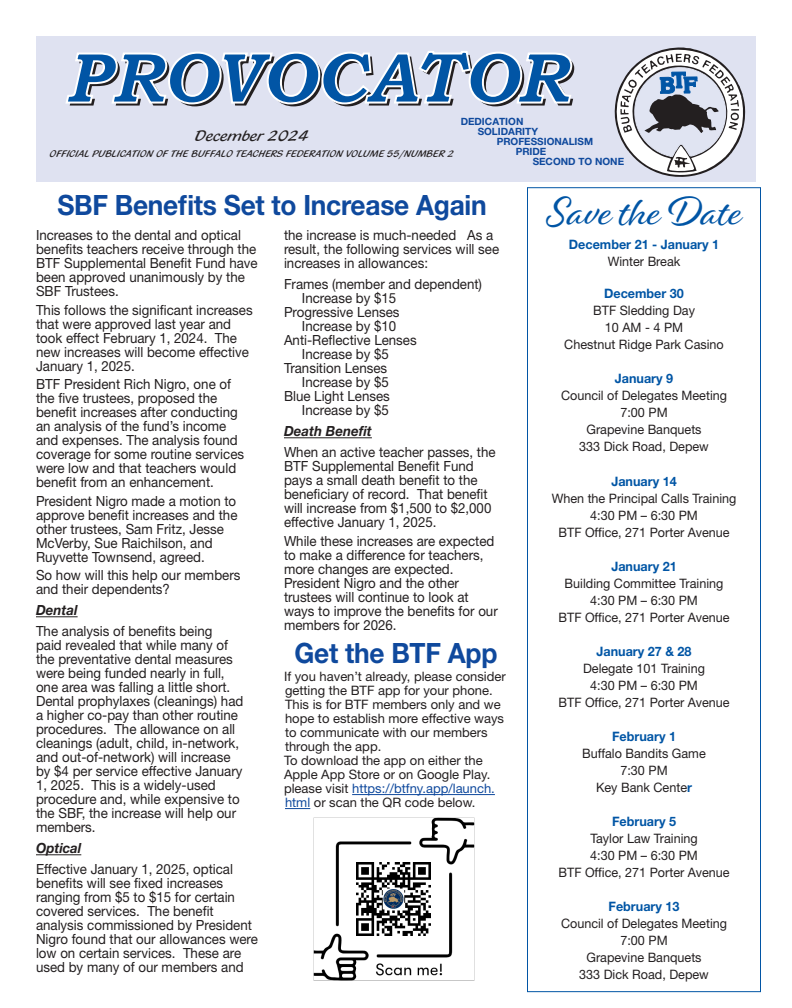
<style>
.page{position:relative;width:792px;height:1008px;background:#fff}
.page>*{position:absolute;margin:0;border:0;box-sizing:border-box;transform-origin:0 0}
.FL_LettersEditorBody{font:42px "Alisha";color:#0155a5}
.t1{font:700 28px "Helvetica Neue LT Std";letter-spacing:-.01em;color:#0f499d;scale:.94 1}
.t2{font:16px "Blacklight D";color:#231f20}
._12_14_BodyCopy{font:14px/14px "Helvetica Neue LT Std";color:#231f20;scale:.95 1}
._12_14_BodyCopy-2{font:italic 700 14px "Helvetica Neue LT Std";color:#231f20;scale:.95 1}
.FL_LettersEditorBody-2{font:13px "Helvetica Neue LT Std";color:#231f20}
._12_14_BodyCopy-3{font:13px/14px "Helvetica Neue LT Std";color:#231f20}
.FL_LettersEditorBody-3{font:700 13px "Helvetica Neue LT Std";color:#0155a5}
.t3{font:10px "Blacklight D";color:#231f20}
.t4{font:700 10px "Helvetica Neue LT Std";color:#0f499d}
.s1{font-weight:700;color:#0155a5}
.s2{color:#0f499d}
</style>
<div class="page">
<div style="left:36px;top:36px;width:720px;height:145px;background:#dfe2f1"></div>
<svg style="left:615px;top:48px;width:130px;height:129px"></svg>
<svg style="left:66px;top:51px;width:508px;height:55px"></svg>
<hr style="left:36px;top:616px;width:42px;height:1px;background:#231f20">
<hr style="left:36px;top:854px;width:45px;height:1px;background:#231f20">
<hr style="left:284px;top:437px;width:88px;height:1px;background:#231f20">
<hr style="left:352px;top:794px;width:143px;height:1px;background:#0f499d">
<svg style="left:285px;top:808px;width:25px;height:1px"></svg>
<img style="left:313px;top:817px;width:162px;height:164px">
<div style="left:527px;top:187px;width:234px;height:805px;border:1px solid #0155a5"></div>
<img style="left:357px;top:862px;width:73px;height:74px">
<p class="t4" style="left:461px;top:115px;width:64px">DEDICATION</p>
<p class="t4" style="left:478px;top:125px;width:62px">SOLIDARITY</p>
<p class="t4" style="left:497px;top:135px;width:98px">PROFESSIONALISM</p>
<p class="t4" style="left:516px;top:145px;width:32px">PRIDE</p>
<p class="t4" style="left:533px;top:155px;width:93px">SECOND TO NONE</p>
<p class="t2" style="left:195px;top:125px;width:115px">December 2024</p>
<p class="t3" style="left:50px;top:148px;width:406px">OFFICIAL PUBLICATION OF THE BUFFALO TEACHERS FEDERATION VOLUME 55/NUMBER 2</p>
<p class="t1" style="left:57px;top:188px;width:458px">SBF Benefits Set to Increase Again</p>
<p class="_12_14_BodyCopy" style="left:36px;top:228px;width:235px">Increases to the dental and optical benefits teachers receive through the<br>BTF Supplemental Benefit Fund have been approved unanimously by the<br>SBF Trustees.</p>
<p class="_12_14_BodyCopy" style="left:36px;top:303px;width:230px">This follows the significant increases that were approved last year and took effect February 1, 2024. The new increases will become effective<br>January 1, 2025.</p>
<p class="_12_14_BodyCopy" style="left:36px;top:377px;width:221px">BTF President Rich Nigro, one of the five trustees, proposed the benefit increases after conducting an analysis of the fund’s income and expenses. The analysis found coverage for some routine services were low and that teachers would benefit from an enhancement.</p>
<p class="_12_14_BodyCopy" style="left:36px;top:494px;width:214px">President Nigro made a motion to approve benefit increases and the other trustees, Sam Fritz, Jesse<br>McVerby, Sue Raichilson, and<br>Ruyvette Townsend, agreed.</p>
<p class="_12_14_BodyCopy" style="left:36px;top:568px;width:217px">So how will this help our members and their dependents?</p>
<p class="_12_14_BodyCopy-2" style="left:36px;top:602px;width:45px">Dental</p>
<p class="_12_14_BodyCopy" style="left:36px;top:624px;width:220px">The analysis of benefits being<br>paid revealed that while many of the preventative dental measures were being funded nearly in full, one area was falling a little short.<br>Dental prophylaxes (cleanings) had a higher co-pay than other routine procedures. The allowance on all cleanings (adult, child, in-network, and out-of-network) will increase by $4 per service effective January<br>1, 2025. This is a widely-used procedure and, while expensive to the SBF, the increase will help our members.</p>
<p class="_12_14_BodyCopy-2" style="left:36px;top:840px;width:49px">Optical</p>
<p class="_12_14_BodyCopy" style="left:36px;top:862px;width:235px">Effective January 1, 2025, optical benefits will see fixed increases ranging from $5 to $15 for certain covered services. The benefit analysis commissioned by President Nigro found that our allowances were low on certain services. These are used by many of our members and</p>
<p class="FL_LettersEditorBody" style="left:546px;top:186px;width:198px">Save the Date</p>
<p class="FL_LettersEditorBody-3" style="left:569px;top:237px;width:152px">December 21 - January 1</p>
<p class="FL_LettersEditorBody-2" style="left:608px;top:254px;width:74px">Winter Break</p>
<p class="FL_LettersEditorBody-3" style="left:604px;top:286px;width:81px">December 30</p>
<p class="FL_LettersEditorBody-2" style="left:593px;top:303px;width:103px">BTF Sledding Day</p>
<p class="FL_LettersEditorBody-2" style="left:605px;top:320px;width:80px">10 AM - 4 PM</p>
<p class="FL_LettersEditorBody-2" style="left:564px;top:337px;width:161px">Chestnut Ridge Park Casino</p>
<p class="FL_LettersEditorBody-3" style="left:615px;top:371px;width:60px">January 9</p>
<p class="FL_LettersEditorBody-2" style="left:561px;top:388px;width:168px">Council of Delegates Meeting</p>
<p class="FL_LettersEditorBody-2" style="left:620px;top:405px;width:49px">7:00 PM</p>
<p class="FL_LettersEditorBody-2" style="left:586px;top:422px;width:117px">Grapevine Banquets</p>
<p class="FL_LettersEditorBody-2" style="left:579px;top:439px;width:131px">333 Dick Road, Depew</p>
<p class="FL_LettersEditorBody-3" style="left:611px;top:473px;width:67px">January 14</p>
<p class="FL_LettersEditorBody-2" style="left:552px;top:490px;width:186px">When the Principal Calls Training</p>
<p class="FL_LettersEditorBody-2" style="left:590px;top:507px;width:109px">4:30 PM – 6:30 PM</p>
<p class="FL_LettersEditorBody-2" style="left:558px;top:524px;width:173px">BTF Office, 271 Porter Avenue</p>
<p class="FL_LettersEditorBody-3" style="left:611px;top:558px;width:67px">January 21</p>
<p class="FL_LettersEditorBody-2" style="left:565px;top:575px;width:160px">Building Committee Training</p>
<p class="FL_LettersEditorBody-2" style="left:590px;top:592px;width:109px">4:30 PM – 6:30 PM</p>
<p class="FL_LettersEditorBody-2" style="left:558px;top:609px;width:173px">BTF Office, 271 Porter Avenue</p>
<p class="FL_LettersEditorBody-3" style="left:597px;top:643px;width:97px">January 27 &amp; 28</p>
<p class="FL_LettersEditorBody-2" style="left:583px;top:660px;width:123px">Delegate 101 Training</p>
<p class="FL_LettersEditorBody-2" style="left:590px;top:677px;width:109px">4:30 PM – 6:30 PM</p>
<p class="FL_LettersEditorBody-2" style="left:558px;top:694px;width:173px">BTF Office, 271 Porter Avenue</p>
<p class="FL_LettersEditorBody-3" style="left:612px;top:728px;width:66px">February 1</p>
<p class="FL_LettersEditorBody-2" style="left:582px;top:746px;width:125px">Buffalo Bandits Game</p>
<p class="FL_LettersEditorBody-2" style="left:620px;top:763px;width:49px">7:30 PM</p>
<p class="FL_LettersEditorBody-2" style="left:596px;top:780px;width:97px">Key Bank Cente<span class="s1">r</span></p>
<p class="FL_LettersEditorBody-3" style="left:612px;top:813px;width:66px">February 5</p>
<p class="FL_LettersEditorBody-2" style="left:590px;top:831px;width:109px">Taylor Law Training</p>
<p class="FL_LettersEditorBody-2" style="left:590px;top:848px;width:109px">4:30 PM – 6:30 PM</p>
<p class="FL_LettersEditorBody-2" style="left:558px;top:865px;width:173px">BTF Office, 271 Porter Avenue</p>
<p class="FL_LettersEditorBody-3" style="left:609px;top:898px;width:73px">February 13</p>
<p class="FL_LettersEditorBody-2" style="left:561px;top:916px;width:168px">Council of Delegates Meeting</p>
<p class="FL_LettersEditorBody-2" style="left:620px;top:933px;width:49px">7:00 PM</p>
<p class="FL_LettersEditorBody-2" style="left:586px;top:950px;width:117px">Grapevine Banquets</p>
<p class="FL_LettersEditorBody-2" style="left:579px;top:967px;width:131px">333 Dick Road, Depew</p>
<p class="_12_14_BodyCopy" style="left:284px;top:228px;width:228px">the increase is much-needed As a result, the following services will see increases in allowances:</p>
<p class="_12_14_BodyCopy" style="left:302px;top:277px;width:191px;text-indent:-18px">Frames (member and dependent)<br>Increase by $15</p>
<p class="_12_14_BodyCopy" style="left:284px;top:305px;width:123px;text-align:right">Progressive Lenses<br>Increase by $10</p>
<p class="_12_14_BodyCopy" style="left:302px;top:333px;width:122px;text-indent:-18px">Anti-Reflective Lenses<br>Increase by $5</p>
<p class="_12_14_BodyCopy" style="left:284px;top:361px;width:112px;text-align:right">Transition Lenses<br>Increase by $5</p>
<p class="_12_14_BodyCopy" style="left:284px;top:389px;width:113px;text-align:right">Blue Light Lenses<br>Increase by $5</p>
<p class="_12_14_BodyCopy-2" style="left:284px;top:423px;width:94px">Death Benefit</p>
<p class="_12_14_BodyCopy" style="left:284px;top:445px;width:224px">When an active teacher passes, the<br>BTF Supplemental Benefit Fund pays a small death benefit to the beneficiary of record. That benefit will increase from $1,500 to $2,000 effective January 1, 2025.</p>
<p class="_12_14_BodyCopy" style="left:284px;top:534px;width:227px">While these increases are expected to make a difference for teachers, more changes are expected.<br>President Nigro and the other trustees will continue to look at ways to improve the benefits for our members for 2026.</p>
<p class="t1" style="left:294px;top:635px;width:217px">Get the BTF App</p>
<p class="_12_14_BodyCopy-3" style="left:284px;top:669px;width:223px">If you haven’t already, please consider getting the BTF app for your phone.<br>This is for BTF members only and we hope to establish more effective ways to communicate with our members through the app.</p>
<p class="_12_14_BodyCopy-3" style="left:284px;top:753px;width:200px">To download the app on either the</p>
<p class="_12_14_BodyCopy-3" style="left:284px;top:767px;width:208px">Apple App Store or on Google Play.</p>
<p class="_12_14_BodyCopy-3" style="left:284px;top:781px;width:212px">please visit <span class="s2">https://btfny.app/launch. html</span> or scan the QR code below.</p>
</div>
